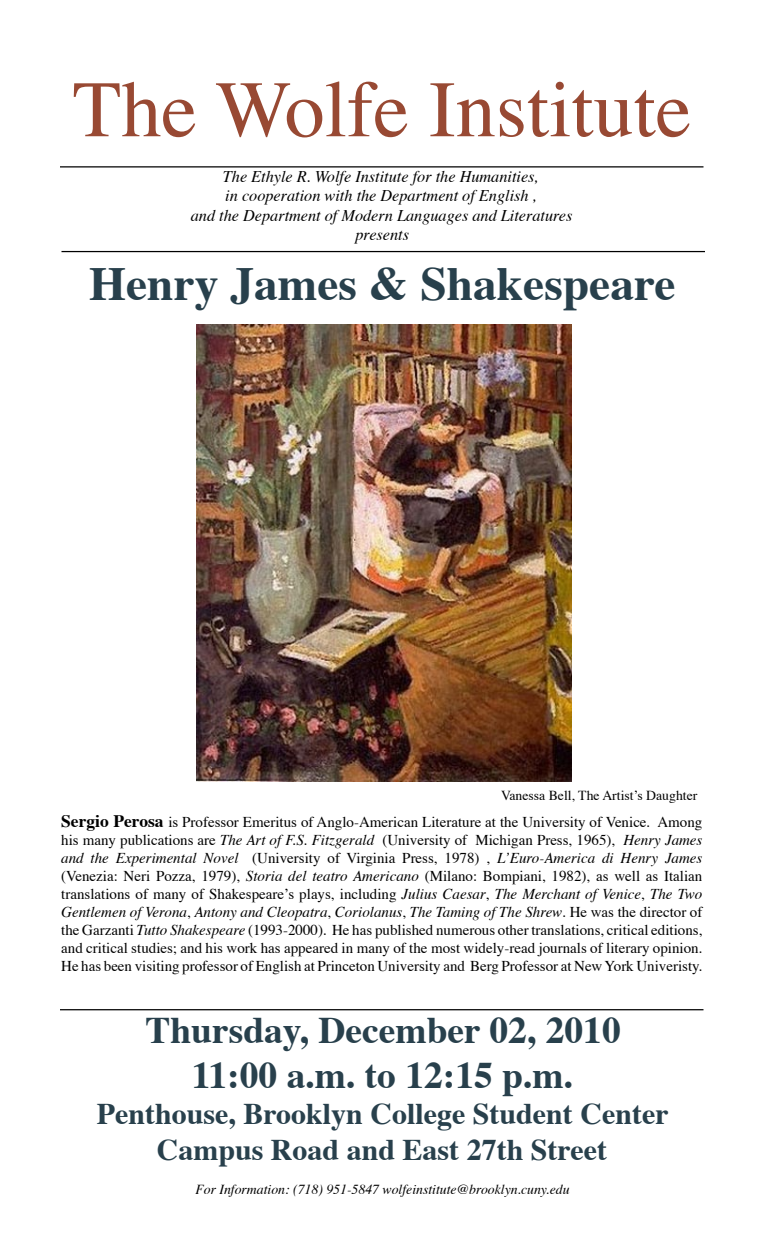
<style>
.page{position:relative;width:765px;height:1260px;background:#fff}
.page>*{position:absolute;margin:0;border:0;box-sizing:border-box;transform-origin:0 0}
.t1{font:80px "Times";color:#984933}
.t2{font:700 47.5px "Times";color:#28404c}
.t3{font:700 37.5px/45px "Times";color:#28404c;text-align:center}
.t4{font:700 30px/36px "Times";color:#28404c;text-align:center}
.t5{font:italic 16.25px/19.5px "Times";color:#000;text-align:center}
.t6{font:15px/18px "Times";color:#000;text-align:justify}
.t7{font:italic 13.75px "Times";color:#000}
.t8{font:13.75px "Times";color:#000}
.s1{font-weight:700;font-size:17.5px}
.s2{font-style:italic}
</style>
<div class="page">
<hr style="left:60px;top:166px;width:643px;height:2px;background:#000">
<hr style="left:62px;top:251px;width:643px;height:1px;background:#000">
<hr style="left:60px;top:1009px;width:643px;height:1px;background:#000">
<img style="left:196px;top:324px;width:375px;height:458px">
<h1 class="t1" style="left:73px;top:35px;width:620px">The Wolfe Institute</h1>
<p class="t5" style="left:191px;top:165px;width:383px">The Ethyle R. Wolfe Institute for the Humanities,<br>in cooperation with the Department of English ,<br>and the Department of Modern Languages and Literatures presents</p>
<h2 class="t2" style="left:89px;top:239px;width:588px">Henry James &amp; Shakespeare</h2>
<p class="t8" style="left:501px;top:782px;width:198px">Vanessa Bell, The Artist’s Daughter</p>
<p class="t6" style="left:61px;top:812px;width:643px"><span class="s1">Sergio Perosa</span> is Professor Emeritus of Anglo-American Literature at the University of Venice. Among his many publications are <span class="s2">The Art of F.S. Fitzgerald</span> (University of Michigan Press, 1965), <span class="s2">Henry James and the Experimental Novel</span> (University of Virginia Press, 1978) , <span class="s2">L’Euro-America di Henry James </span>(Venezia: Neri Pozza, 1979), <span class="s2">Storia del teatro Americano</span> (Milano: Bompiani, 1982), as well as Italian translations of many of Shakespeare’s plays, including <span class="s2">Julius Caesar</span>, <span class="s2">The Merchant of Venice</span>, <span class="s2">The Two Gentlemen of Verona</span>, <span class="s2">Antony and Cleopatra</span>, <span class="s2">Coriolanus</span>, <span class="s2">The Taming of The Shrew</span>. He was the director of the Garzanti <span class="s2">Tutto Shakespeare</span> (1993-2000). He has published numerous other translations, critical editions, and critical studies; and his work has appeared in many of the most widely-read journals of literary opinion.<br>He has been visiting professor of English at Princeton University and Berg Professor at New York Univeristy.</p>
<h3 class="t3" style="left:145px;top:1003px;width:477px">Thursday, December 02, 2010<br>11:00 a.m. to 12:15 p.m.</h3>
<h3 class="t4" style="left:97px;top:1092px;width:573px">Penthouse, Brooklyn College Student Center<br>Campus Road and East 27th Street</h3>
<p class="t7" style="left:195px;top:1177px;width:376px">For Information: (718) 951-5847 wolfeinstitute@brooklyn.cuny.edu</p>
</div>
